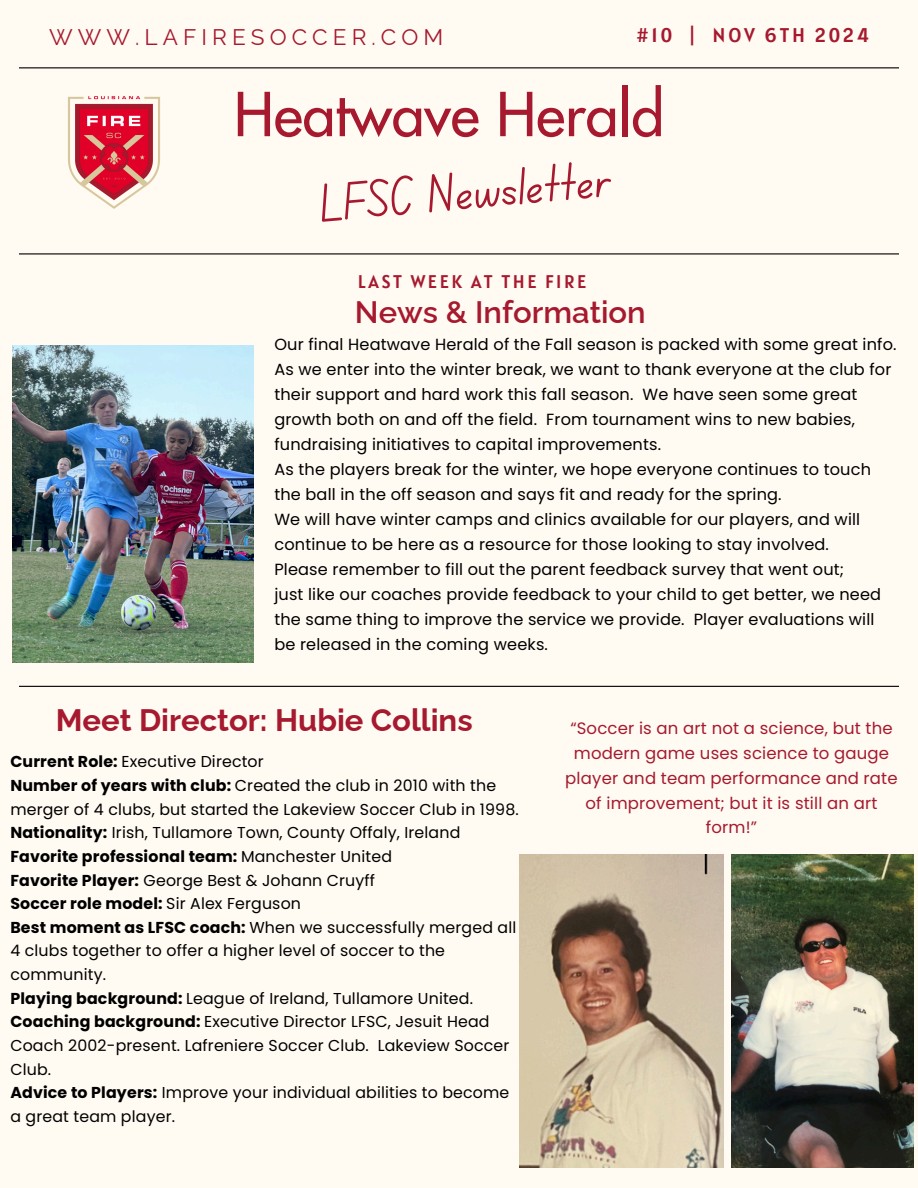
<style>
.page{position:relative;width:918px;height:1188px;background:#fffbf2}
.page>*{position:absolute;margin:0;border:0;box-sizing:border-box;transform-origin:0 0}
.t1{font:500 58.95px "Futura LT Pro";color:#a6192e}
.t2{font:54.15px "Canva School Font";color:#a6192e}
.t3{font:700 31.05px "Raleway";color:#a6192e}
.t4{font:600 31.05px "Raleway";color:#a6192e}
.t5{font:22.65px "Raleway";letter-spacing:.225em;color:#a6192e}
.t6{font:19.8px "Alatsi";letter-spacing:.145em;color:#a6192e}
.t7{font:18.3px "Alatsi";letter-spacing:.14em;color:#a6192e}
.t8{font:16.5px/24.8px "Poppins";letter-spacing:.01em;color:#a6192e;text-align:center}
.t9{font:16.2px/24.9px "Poppins";letter-spacing:.01em;color:#000}
.t10{font:15.75px/23.7px "Poppins";letter-spacing:.01em;color:#000}
.t11{font:700 15.75px "Poppins";letter-spacing:.01em;color:#000}
.s1{font-weight:700}
.s2{font-weight:400}
</style>
<div class="page">
<hr style="left:19px;top:253px;width:880px;height:1px;background:#000">
<hr style="left:19px;top:686px;width:880px;height:1px;background:#000">
<hr style="left:19px;top:67px;width:880px;height:1px;background:#000">
<img style="left:13px;top:346px;width:241px;height:317px">
<img style="left:68px;top:96px;width:92px;height:113px">
<img style="left:520px;top:854px;width:203px;height:313px">
<img style="left:732px;top:854px;width:182px;height:313px">
<h5 class="t5" style="left:49px;top:24px;width:396px">WWW.LAFIRESOCCER.COM</h5>
<h3 class="t6" style="left:637px;top:23px;width:234px">#10 | NOV 6TH 2024</h3>
<p class="t1" style="left:234px;top:88px;width:432px">Heatwave Herald</p>
<p class="t2" style="left:318px;top:180px;width:293px;rotate:-5deg">LFSC Newsletter</p>
<p class="t7" style="left:358px;top:270px;width:230px">LAST WEEK AT THE FIRE</p>
<p class="t4" style="left:355px;top:293px;width:292px">News &amp; Information</p>
<p class="t9" style="left:274px;top:332px;width:624px">Our final Heatwave Herald of the Fall season is packed with some great info.</p>
<p class="t9" style="left:274px;top:357px;width:619px">As we enter into the winter break, we want to thank everyone at the club for their support and hard work this fall season. We have seen some great growth both on and off the field. From tournament wins to new babies, fundraising initiatives to capital improvements.</p>
<p class="t9" style="left:274px;top:457px;width:598px">As the players break for the winter, we hope everyone continues to touch the ball in the off season and says fit and ready for the spring.</p>
<p class="t9" style="left:274px;top:507px;width:587px">We will have winter camps and clinics available for our players, and will continue to be here as a resource for those looking to stay involved.</p>
<p class="t9" style="left:274px;top:557px;width:571px">Please remember to fill out the parent feedback survey that went out;</p>
<h3 class="t9" style="left:274px;top:582px;width:608px">just like our coaches provide feedback to your child to get better, we need the same thing to improve the service we provide. Player evaluations will be released in the coming weeks.</h3>
<p class="t3" style="left:56px;top:702px;width:419px">Meet Director: Hubie Collins</p>
<p class="t10" style="left:10px;top:750px;width:255px"><span class="s1">Current Role:</span> Executive Director</p>
<p class="t10" style="left:10px;top:774px;width:510px"><span class="s1">Number of years with club:</span> Created the club in 2010 with the merger of 4 clubs, but started the Lakeview Soccer Club in 1998.</p>
<p class="t10" style="left:10px;top:821px;width:451px"><span class="s1">Nationality:</span> Irish, Tullamore Town, County Offaly, Ireland</p>
<p class="t11" style="left:10px;top:845px;width:383px">Favorite professional team: <span class="s2">Manchester United</span></p>
<p class="t10" style="left:10px;top:868px;width:366px"><span class="s1">Favorite Player:</span> George Best &amp; Johann Cruyff</p>
<p class="t11" style="left:10px;top:893px;width:292px">Soccer role model: <span class="s2">Sir Alex Ferguson</span></p>
<p class="t10" style="left:10px;top:915px;width:507px"><span class="s1">Best moment as LFSC coach:</span> When we successfully merged all<br>4 clubs together to offer a higher level of soccer to the community.</p>
<p class="t10" style="left:10px;top:986px;width:464px"><span class="s1">Playing background:</span> League of Ireland, Tullamore United.</p>
<p class="t10" style="left:10px;top:1010px;width:500px"><span class="s1">Coaching background:</span> Executive Director LFSC, Jesuit Head<br>Coach 2002-present. Lafreniere Soccer Club. Lakeview Soccer<br>Club.</p>
<p class="t10" style="left:10px;top:1081px;width:500px"><span class="s1">Advice to Players:</span> Improve your individual abilities to become a great team player.</p>
<p class="t8" style="left:565px;top:716px;width:334px">“Soccer is an art not a science, but the modern game uses science to gauge player and team performance and rate of improvement; but it is still an art form!”</p>
</div>
